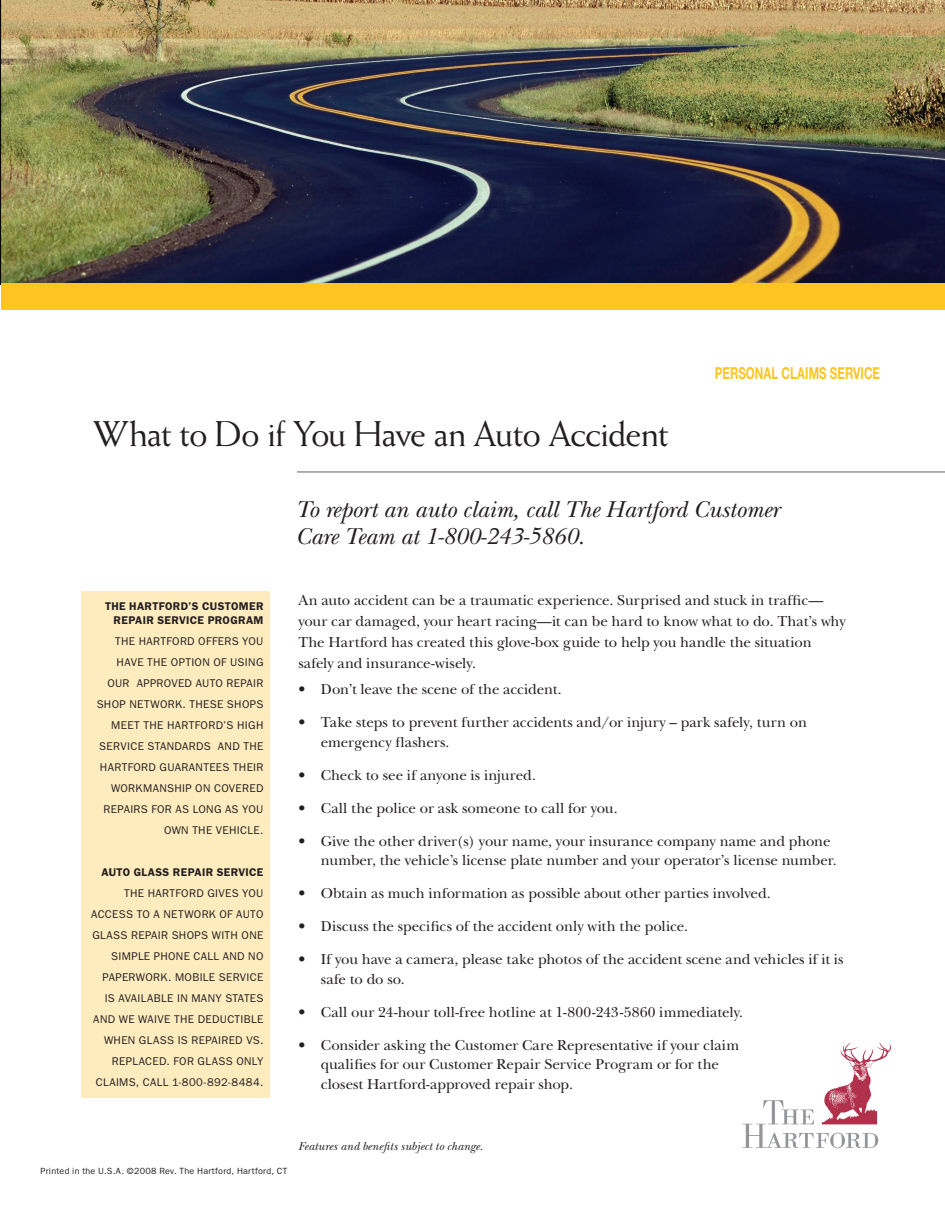
<style>
.page{position:relative;width:945px;height:1215px;background:#fff}
.page>*{position:absolute;margin:0;border:0;box-sizing:border-box;transform-origin:0 0}
.t1{font:36px "Weiss";letter-spacing:-.035em;color:#231f20}
.t2{font:italic 24px "New Baskerville";letter-spacing:-.005em;color:#231f20}
.t3{font:700 16.5px "Helvetica Neue";letter-spacing:.005em;color:#fec422;scale:.7 1}
.t4{font:15px "New Baskerville";color:#231f20}
.t5{font:italic 12px "New Baskerville";letter-spacing:.01em;color:#231f20}
.t6{font:11.25px "Franklin Gothic";letter-spacing:.03em;color:#231f20}
.t7{font:600 11.25px "Franklin Gothic";letter-spacing:.03em;color:#231f20}
.t8{font:9px "Franklin Gothic";letter-spacing:.03em;color:#231f20}
</style>
<div class="page">
<div style="left:81px;top:591px;width:189px;height:507px;background:#feebbe"></div>
<img style="left:1px;top:1px;width:943px;height:283px">
<hr style="left:297px;top:472px;width:648px;height:1px;background:#636366">
<div style="left:2px;top:284px;width:943px;height:26px;background:#fec422"></div>
<svg style="left:742px;top:1042px;width:149px;height:106px"></svg>
<p class="t1" style="left:93px;top:412px;width:577px">What to Do if You Have an Auto Accident</p>
<p class="t3" style="left:715px;top:363px;width:237px">PERSONAL CLAIMS SERVICE</p>
<p class="t2" style="left:296px;top:495px;width:485px">To report an auto claim, call The Hartford Customer</p>
<p class="t2" style="left:296px;top:522px;width:290px">Care Team at 1-800-243-5860.</p>
<p class="t7" style="left:105px;top:600px;width:160px">THE HARTFORD’S CUSTOMER</p>
<p class="t7" style="left:114px;top:613px;width:151px">REPAIR SERVICE PROGRAM</p>
<p class="t6" style="left:115px;top:635px;width:150px">THE HARTFORD OFFERS YOU</p>
<p class="t6" style="left:117px;top:656px;width:148px">HAVE THE OPTION OF USING</p>
<p class="t6" style="left:107px;top:677px;width:158px">OUR APPROVED AUTO REPAIR</p>
<p class="t6" style="left:97px;top:698px;width:168px">SHOP NETWORK. THESE SHOPS</p>
<p class="t6" style="left:111px;top:719px;width:154px">MEET THE HARTFORD’S HIGH</p>
<p class="t6" style="left:99px;top:740px;width:166px">SERVICE STANDARDS AND THE</p>
<p class="t6" style="left:100px;top:761px;width:165px">HARTFORD GUARANTEES THEIR</p>
<p class="t6" style="left:111px;top:782px;width:154px">WORKMANSHIP ON COVERED</p>
<p class="t6" style="left:104px;top:803px;width:161px">REPAIRS FOR AS LONG AS YOU</p>
<p class="t6" style="left:164px;top:824px;width:101px">OWN THE VEHICLE.</p>
<p class="t7" style="left:101px;top:865px;width:164px">AUTO GLASS REPAIR SERVICE</p>
<p class="t6" style="left:124px;top:887px;width:141px">THE HARTFORD GIVES YOU</p>
<p class="t6" style="left:91px;top:908px;width:174px">ACCESS TO A NETWORK OF AUTO</p>
<p class="t6" style="left:92px;top:929px;width:173px">GLASS REPAIR SHOPS WITH ONE</p>
<p class="t6" style="left:111px;top:950px;width:154px">SIMPLE PHONE CALL AND NO</p>
<p class="t6" style="left:103px;top:971px;width:162px">PAPERWORK. MOBILE SERVICE</p>
<p class="t6" style="left:105px;top:992px;width:160px">IS AVAILABLE IN MANY STATES</p>
<p class="t6" style="left:93px;top:1013px;width:172px">AND WE WAIVE THE DEDUCTIBLE</p>
<p class="t6" style="left:104px;top:1034px;width:161px">WHEN GLASS IS REPAIRED VS.</p>
<p class="t6" style="left:112px;top:1055px;width:153px">REPLACED. FOR GLASS ONLY</p>
<p class="t6" style="left:96px;top:1076px;width:169px">CLAIMS, CALL 1-800-892-8484.</p>
<p class="t4" style="left:298px;top:591px;width:527px">An auto accident can be a traumatic experience. Surprised and stuck in traffic—</p>
<p class="t4" style="left:298px;top:612px;width:549px">your car damaged, your heart racing—it can be hard to know what to do. That’s why</p>
<p class="t4" style="left:298px;top:633px;width:515px">The Hartford has created this glove-box guide to help you handle the situation</p>
<p class="t4" style="left:298px;top:654px;width:179px">safely and insurance-wisely.</p>
<p class="t4" style="left:298px;top:680px;width:265px">• Don’t leave the scene of the accident.</p>
<p class="t4" style="left:298px;top:713px;width:510px">• Take steps to prevent further accidents and/or injury – park safely, turn on</p>
<p class="t4" style="left:321px;top:733px;width:130px">emergency flashers.</p>
<p class="t4" style="left:298px;top:766px;width:239px">• Check to see if anyone is injured.</p>
<p class="t4" style="left:298px;top:799px;width:321px">• Call the police or ask someone to call for you.</p>
<p class="t4" style="left:298px;top:832px;width:534px">• Give the other driver(s) your name, your insurance company name and phone</p>
<p class="t4" style="left:321px;top:851px;width:518px">number, the vehicle’s license plate number and your operator’s license number.</p>
<p class="t4" style="left:298px;top:884px;width:474px">• Obtain as much information as possible about other parties involved.</p>
<p class="t4" style="left:298px;top:917px;width:391px">• Discuss the specifics of the accident only with the police.</p>
<p class="t4" style="left:298px;top:950px;width:547px">• If you have a camera, please take photos of the accident scene and vehicles if it is</p>
<p class="t4" style="left:321px;top:970px;width:86px">safe to do so.</p>
<p class="t4" style="left:298px;top:1003px;width:446px">• Call our 24-hour toll-free hotline at 1-800-243-5860 immediately.</p>
<p class="t4" style="left:298px;top:1036px;width:442px">• Consider asking the Customer Care Representative if your claim</p>
<p class="t4" style="left:321px;top:1055px;width:400px">qualifies for our Customer Repair Service Program or for the</p>
<p class="t4" style="left:321px;top:1075px;width:254px">closest Hartford-approved repair shop.</p>
<p class="t8" style="left:40px;top:1165px;width:248px">Printed in the U.S.A. ©2008 Rev. The Hartford, Hartford, CT</p>
<p class="t5" style="left:298px;top:1139px;width:186px">Features and benefits subject to change.</p>
</div>
